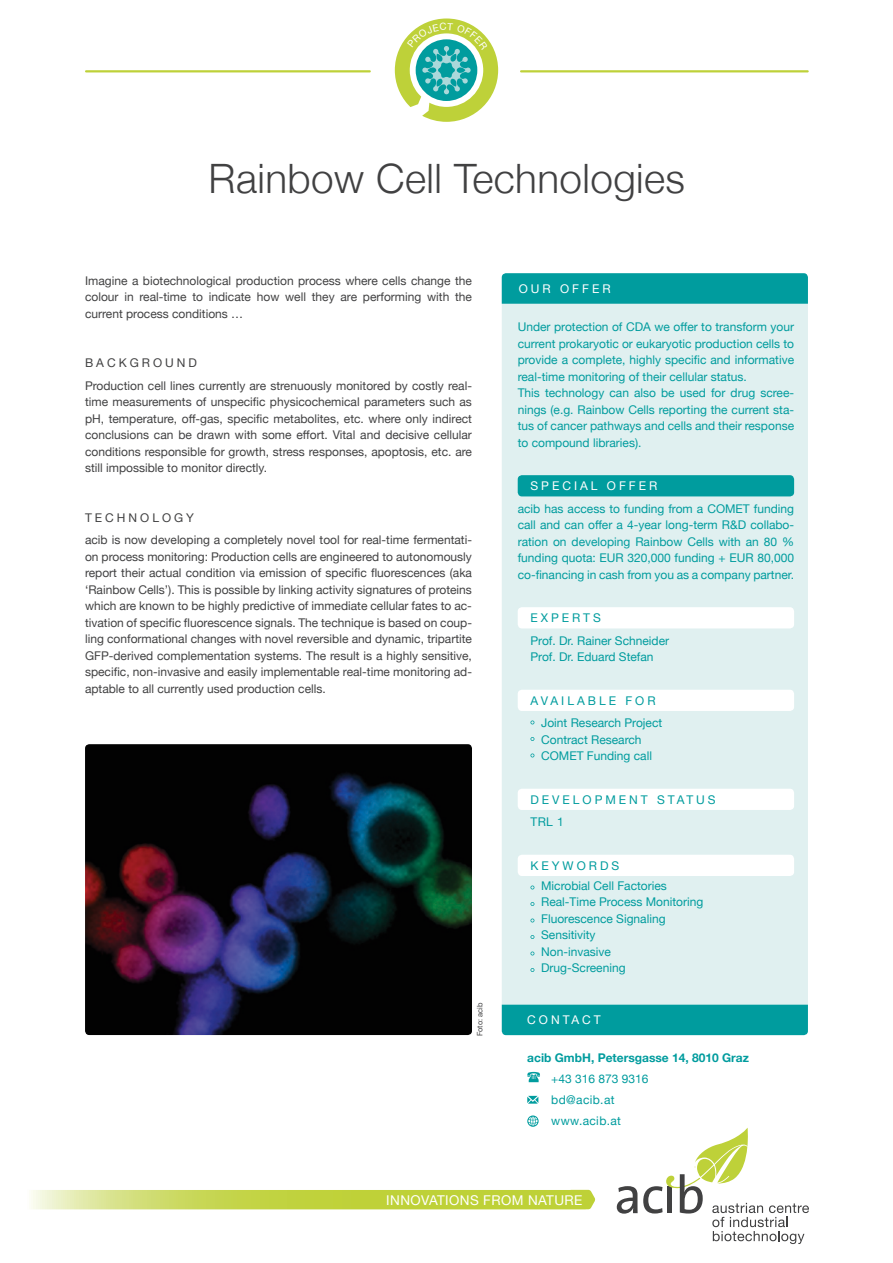
<style>
.page{position:relative;width:893px;height:1263px;background:#fff}
.page>*{position:absolute;margin:0;border:0;box-sizing:border-box;transform-origin:0 0}
.t1{font:300 40.5px "Helvetica Neue";letter-spacing:.01em;color:#414142}
.t2{font:13.5px "Helvetica Neue";letter-spacing:.03em;color:#fff}
.t3{font:12px/16.5px "Helvetica Neue";color:#414142;text-align:justify}
.t4{font:12px/16.5px "Helvetica Neue";color:#009c9e}
.t5{font:12px/21px "Helvetica Neue";letter-spacing:.03em;color:#009c9e}
.t6{font:700 12px "Helvetica Neue";color:#009c9e}
.t7{font:12px "Helvetica Neue";letter-spacing:.25em;color:#fff}
.t8{font:12px/22.8px "Helvetica Neue";letter-spacing:.25em;color:#009c9e}
.t9{font:7.5px "Helvetica Neue";color:#414142}
</style>
<div class="page">
<div style="left:502px;top:304px;width:306px;height:701px;background:#e0f0f0"></div>
<svg style="left:31px;top:1190px;width:565px;height:19px;background:#c8d757"></svg>
<svg style="left:617px;top:1127px;width:192px;height:117px"></svg>
<svg style="left:527px;top:1072px;width:13px;height:10px"></svg>
<svg style="left:527px;top:1096px;width:11px;height:8px"></svg>
<svg style="left:527px;top:1115px;width:12px;height:12px"></svg>
<hr style="left:85px;top:70px;width:286px;height:2px;background:#bed139">
<hr style="left:520px;top:70px;width:289px;height:2px;background:#bed139">
<div style="left:502px;top:273px;width:306px;height:31px;background:#009c9e"></div>
<div style="left:518px;top:475px;width:276px;height:21px;background:#009c9e;border-radius:4px"></div>
<div style="left:518px;top:607px;width:276px;height:21px;background:#fff;border-radius:4px"></div>
<div style="left:518px;top:690px;width:276px;height:21px;background:#fff;border-radius:4px"></div>
<svg style="left:530px;top:720px;width:4px;height:4px"></svg>
<svg style="left:530px;top:737px;width:4px;height:4px"></svg>
<svg style="left:530px;top:753px;width:4px;height:4px"></svg>
<div style="left:518px;top:789px;width:276px;height:21px;background:#fff;border-radius:4px"></div>
<div style="left:518px;top:855px;width:276px;height:21px;background:#fff;border-radius:4px"></div>
<svg style="left:530px;top:885px;width:4px;height:4px"></svg>
<svg style="left:530px;top:902px;width:4px;height:4px"></svg>
<svg style="left:530px;top:918px;width:4px;height:4px"></svg>
<svg style="left:530px;top:935px;width:4px;height:4px"></svg>
<svg style="left:530px;top:951px;width:4px;height:4px"></svg>
<svg style="left:530px;top:968px;width:4px;height:4px"></svg>
<div style="left:502px;top:1005px;width:306px;height:30px;background:#009c9e"></div>
<img style="left:85px;top:744px;width:387px;height:291px">
<svg style="left:395px;top:18px;width:103px;height:104px"></svg>
<h1 class="t1" style="left:209px;top:146px;width:478px">Rainbow Cell Technologies</h1>
<p class="t3" style="left:85px;top:273px;width:388px">Imagine a biotechnological production process where cells change the colour in real-time to indicate how well they are performing with the current process conditions …</p>
<p class="t3" style="left:85px;top:352px;width:388px;line-height:22.5px">BACKGROUND<br>Production cell lines currently are strenuously monitored by costly real-</p>
<p class="t3" style="left:85px;top:394px;width:388px">time measurements of unspecific physicochemical parameters such as pH, temperature, off-gas, specific metabolites, etc. where only indirect conclusions can be drawn with some effort. Vital and decisive cellular conditions responsible for growth, stress responses, apoptosis, etc. are still impossible to monitor directly.</p>
<p class="t3" style="left:85px;top:507px;width:388px;line-height:22.5px">TECHNOLOGY<br>acib is now developing a completely novel tool for real-time fermentati-</p>
<p class="t3" style="left:85px;top:549px;width:388px">on process monitoring: Production cells are engineered to autonomously report their actual condition via emission of specific fluorescences (aka ‘Rainbow Cells’). This is possible by linking activity signatures of proteins which are known to be highly predictive of immediate cellular fates to ac&shy;tivation of specific fluorescence signals. The technique is based on coup&shy;ling conformational changes with novel reversible and dynamic, tripartite GFP-derived complementation systems. The result is a highly sensitive, specific, non-invasive and easily implementable real-time monitoring ad&shy;aptable to all currently used production cells.</p>
<p class="t9" style="left:474px;top:1036px;width:35px;rotate:-90deg">Foto: acib</p>
<p class="t7" style="left:519px;top:280px;width:93px">OUR OFFER</p>
<p class="t4" style="left:518px;top:320px;width:278px">Under protection of CDA we offer to transform your current prokaryotic or eukaryotic production cells to provide a complete, highly specific and informative real-time monitoring of their cellular status.<br>This technology can also be used for drug scree&shy;nings (e.g. Rainbow Cells reporting the current sta&shy;tus of cancer pathways and cells and their response to compound libraries).</p>
<p class="t7" style="left:530px;top:477px;width:128px">SPECIAL OFFER</p>
<p class="t4" style="left:518px;top:501px;width:278px;text-align:justify">acib has access to funding from a COMET funding call and can offer a 4-year long-term R&amp;D collabo&shy;ration on developing Rainbow Cells with an 80 % funding quota: EUR 320,000 funding + EUR 80,000 co-financing in cash from you as a company partner.</p>
<p class="t4" style="left:530px;top:607px;width:140px;line-height:22.8px">EXPERTS<br>Prof. Dr. Rainer Schneider</p>
<p class="t4" style="left:530px;top:650px;width:125px">Prof. Dr. Eduard Stefan</p>
<p class="t4" style="left:541px;top:690px;width:123px;line-height:22.8px;text-indent:-11px">AVAILABLE FOR<br>Joint Research Project</p>
<p class="t4" style="left:541px;top:732px;width:112px">Contract Research<br>COMET Funding call</p>
<p class="t8" style="left:530px;top:789px;width:187px">DEVELOPMENT STATUS<br>TRL 1</p>
<p class="t4" style="left:541px;top:856px;width:127px;line-height:19.8px;text-indent:-11px">KEYWORDS<br>Microbial Cell Factories</p>
<p class="t4" style="left:541px;top:894px;width:164px">Real-Time Process Monitoring<br>Fluorescence Signaling<br>Sensitivity<br>Non-invasive<br>Drug-Screening</p>
<p class="t7" style="left:527px;top:1011px;width:75px">CONTACT</p>
<p class="t6" style="left:527px;top:1048px;width:223px">acib GmbH, Petersgasse 14, 8010 Graz</p>
<p class="t5" style="left:551px;top:1068px;width:99px">+43 316 873 9316 bd@acib.at www.acib.at</p>
<p class="t2" style="left:386px;top:1190px;width:198px">INNOVATIONS FROM NATURE</p>
</div>
